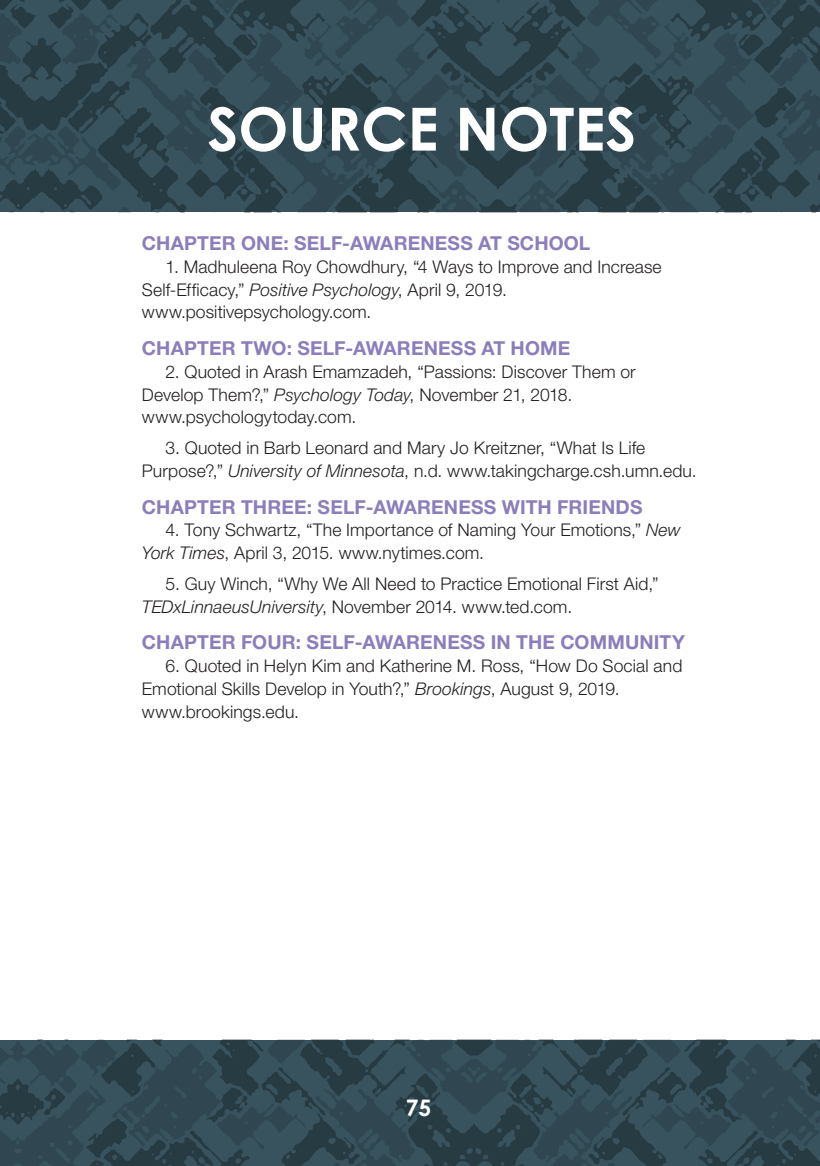
<style>
.page{position:relative;width:820px;height:1166px;background:#fff}
.page>*{position:absolute;margin:0;border:0;box-sizing:border-box;transform-origin:0 0}
.t1{font:700 59.5px "Century Gothic";color:#fff}
.t2{font:700 22.75px "Century Gothic";color:#fff}
.t3{font:700 19.25px "Helvetica Neue LT Std";letter-spacing:.01em;color:#8c7ebb}
.t4{font:300 17.5px/22.8px "Helvetica Neue LT Std";letter-spacing:.005em;color:#231f20}
.s1{font-style:italic}
</style>
<div class="page">
<svg style="left:0;top:0;width:819px;height:212px;background:#314953"></svg>
<svg style="left:0;top:1040px;width:819px;height:126px;background:#304852"></svg>
<h1 class="t1" style="left:207px;top:92px;width:430px">SOURCE NOTES</h1>
<p class="t3" style="left:142px;top:231px;width:449px">CHAPTER ONE: SELF-AWARENESS AT SCHOOL</p>
<p class="t4" style="left:142px;top:255px;width:521px;text-indent:24px">1. Madhuleena Roy Chowdhury, “4 Ways to Improve and Increase<br>Self-Efficacy,” <span class="s1">Positive Psychology</span>, April 9, 2019. www.positivepsychology.com.</p>
<p class="t3" style="left:142px;top:336px;width:429px">CHAPTER TWO: SELF-AWARENESS AT HOME</p>
<p class="t4" style="left:142px;top:360px;width:495px;text-indent:24px">2. Quoted in Arash Emamzadeh, “Passions: Discover Them or<br>Develop Them?,” <span class="s1">Psychology Today</span>, November 21, 2018. www.psychologytoday.com.</p>
<p class="t4" style="left:142px;top:436px;width:556px;text-indent:24px">3. Quoted in Barb Leonard and Mary Jo Kreitzner, “What Is Life<br>Purpose?,” <span class="s1">University of Minnesota</span>, n.d. www.takingcharge.csh.umn.edu.</p>
<p class="t3" style="left:142px;top:495px;width:501px">CHAPTER THREE: SELF-AWARENESS WITH FRIENDS</p>
<p class="t4" style="left:142px;top:518px;width:540px;text-indent:24px">4. Tony Schwartz, “The Importance of Naming Your Emotions,” <span class="s1">New<br>York Times</span>, April 3, 2015. www.nytimes.com.</p>
<p class="t4" style="left:142px;top:572px;width:518px;text-indent:24px">5. Guy Winch, “Why We All Need to Practice Emotional First Aid,”<br><span class="s1">TEDxLinnaeusUniversity</span>, November 2014. www.ted.com.</p>
<p class="t3" style="left:142px;top:630px;width:544px">CHAPTER FOUR: SELF-AWARENESS IN THE COMMUNITY</p>
<p class="t4" style="left:142px;top:654px;width:541px;text-indent:24px">6. Quoted in Helyn Kim and Katherine M. Ross, “How Do Social and<br>Emotional Skills Develop in Youth?,” <span class="s1">Brookings</span>, August 9, 2019. www.brookings.edu.</p>
<h2 class="t2" style="left:405px;top:1093px;width:27px">75</h2>
</div>
